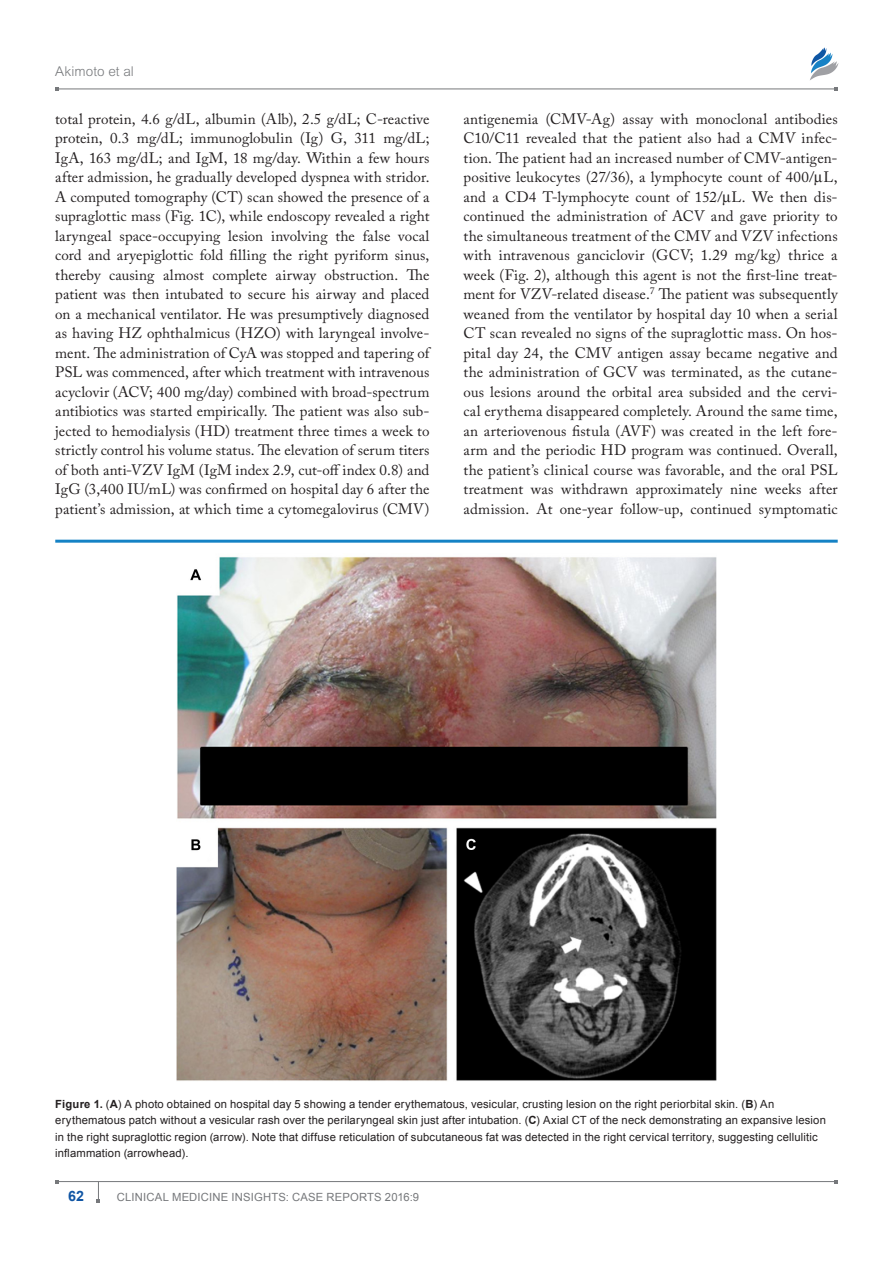
<style>
.page{position:relative;width:893px;height:1263px;background:#fff}
.page>*{position:absolute;margin:0;border:0;box-sizing:border-box;transform-origin:0 0}
.TxF{font:15px/19.5px "Adobe Caslon Pro";letter-spacing:.005em;color:#231f20;text-align:justify}
.RunF-folio{font:700 14.25px "Arial";color:#1055a4}
.RunH{font:300 13.5px "Arial MT Std";color:#76787b}
.FigC{font:11.25px/16.5px "Arial";letter-spacing:.015em;color:#231f20}
.RunF{font:11.25px "Arial";letter-spacing:.015em;color:#76787b}
.s1{font-weight:700}
</style>
<div class="page">
<hr style="left:57px;top:89px;width:779px;height:1px;background:#76787b">
<hr style="left:57px;top:1181px;width:779px;height:1px;background:#76787b">
<img style="left:810px;top:47px;width:29px;height:33px">
<svg style="left:97px;top:1182px;width:3px;height:20px"></svg>
<hr style="left:55px;top:540px;width:783px;height:3px;background:#1582c5">
<img style="left:177px;top:557px;width:539px;height:524px">
<p class="RunH" style="left:55px;top:63px;width:80px">Akimoto et al</p>
<p class="TxF" style="left:55px;top:109px;width:376px">total protein, 4.6 g/dL, albumin (Alb), 2.5 g/dL; C-reactive protein, 0.3 mg/dL; immunoglobulin (Ig) G, 311 mg/dL; IgA, 163 mg/dL; and IgM, 18 mg/day. Within a few hours after admission, he gradually developed dyspnea with stridor.<br>A computed tomography (CT) scan showed the presence of a supraglottic mass (Fig. 1C), while endoscopy revealed a right laryngeal space-occupying lesion involving the false vocal cord and aryepiglottic fold filling the right pyriform sinus, thereby causing almost complete airway obstruction. The patient was then intubated to secure his airway and placed on a mechanical ventilator. He was presumptively diagnosed as having HZ ophthalmicus (HZO) with laryngeal involve&shy;ment. The administration of CyA was stopped and tapering of PSL was commenced, after which treatment with intravenous acyclovir (ACV; 400 mg/day) combined with broad-spectrum antibiotics was started empirically. The patient was also sub&shy;jected to hemodialysis (HD) treatment three times a week to strictly control his volume status. The elevation of serum titers of both anti-VZV IgM (IgM index 2.9, cut-off index 0.8) and IgG (3,400 IU/mL) was confirmed on hospital day 6 after the patient’s admission, at which time a cytomegalovirus (CMV)</p>
<p class="TxF" style="left:463px;top:109px;width:376px">antigenemia (CMV-Ag) assay with monoclonal antibodies C10/C11 revealed that the patient also had a CMV infec&shy;tion. The patient had an increased number of CMV-antigen&shy;positive leukocytes (27/36), a lymphocyte count of 400/ L, and a CD4 T-lymphocyte count of 152/ L. We then dis&shy;continued the administration of ACV and gave priority to the simultaneous treatment of the CMV and VZV infections with intravenous ganciclovir (GCV; 1.29 mg/kg) thrice a week (Fig. 2), although this agent is not the first-line treat&shy;ment for VZV-related disease.<sup>7</sup> The patient was subsequently weaned from the ventilator by hospital day 10 when a serial CT scan revealed no signs of the supraglottic mass. On hos&shy;pital day 24, the CMV antigen assay became negative and the administration of GCV was terminated, as the cutane&shy;ous lesions around the orbital area subsided and the cervi&shy;cal erythema disappeared completely. Around the same time, an arteriovenous fistula (AVF) was created in the left fore&shy;arm and the periodic HD program was continued. Overall, the patient’s clinical course was favorable, and the oral PSL treatment was withdrawn approximately nine weeks after admission. At one-year follow-up, continued symptomatic</p>
<p class="FigC" style="left:55px;top:1096px;width:772px"><span class="s1">Figure 1.</span> (<span class="s1">A</span>) A photo obtained on hospital day 5 showing a tender erythematous, vesicular, crusting lesion on the right periorbital skin. (<span class="s1">B</span>) An erythematous patch without a vesicular rash over the perilaryngeal skin just after intubation. (<span class="s1">C</span>) Axial CT of the neck demonstrating an expansive lesion in the right supraglottic region (arrow). N ote that diffuse reticulation of subcutaneous fat was detected in the right cervical territory, suggesting cellulitic inflammation (arrowhead).</p>
<p class="RunF-folio" style="left:68px;top:1186px;width:17px">62</p>
<p class="RunF" style="left:117px;top:1189px;width:304px">Clinical Medicine I nsights: Case Reports 2016:9</p>
</div>
